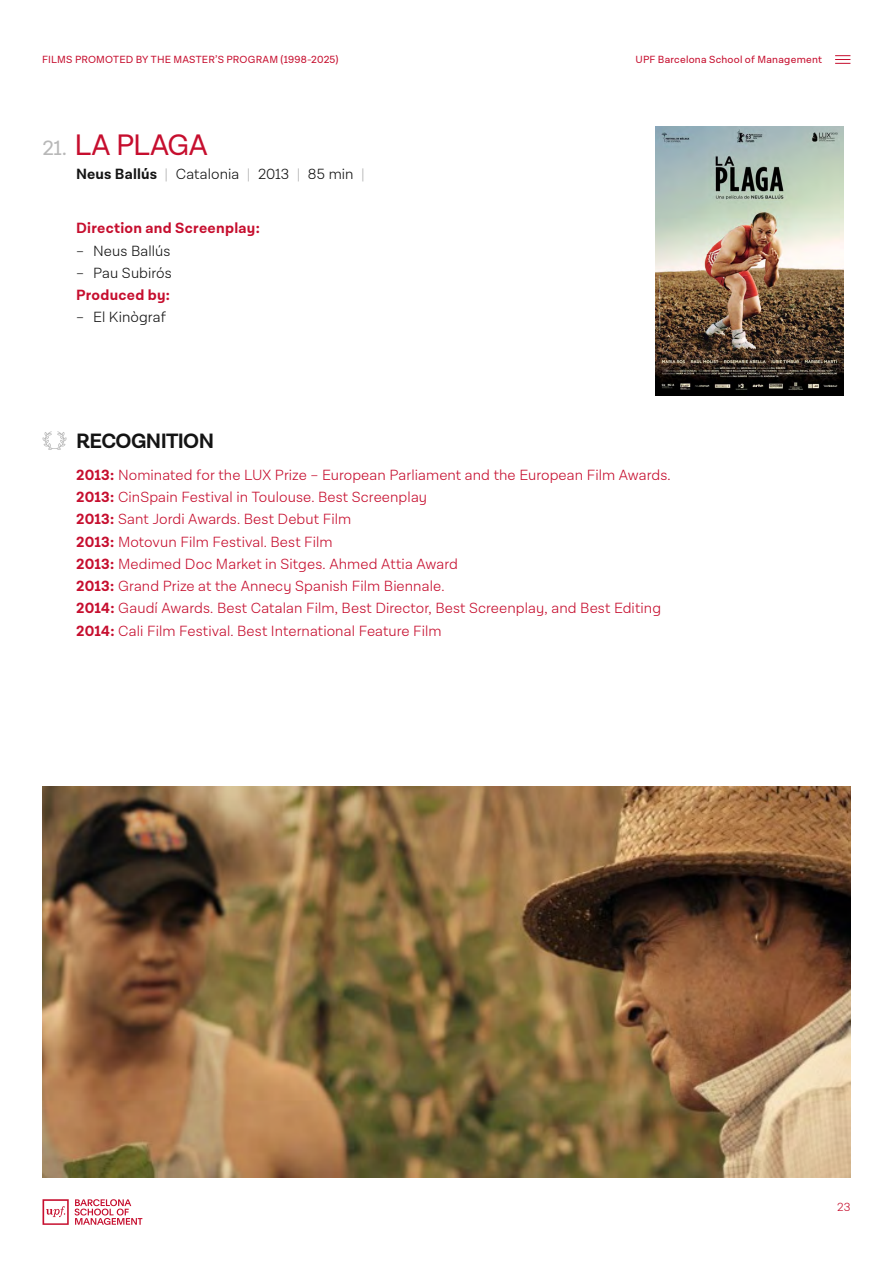
<style>
.page{position:relative;width:893px;height:1263px;background:#fff}
.page>*{position:absolute;margin:0;border:0;box-sizing:border-box;transform-origin:0 0}
.t1{font:30px "Lota Grotesque Alt 1";letter-spacing:-.01em;color:#c60e2e}
.t2{font:700 21px "Lota Grotesque Alt 1";letter-spacing:-.03em;color:#141414}
.t3{font:300 15px/22.2px "Lota Grotesque Alt 1";letter-spacing:.005em;color:#c60e2e}
.t4{font:300 15px "Lota Grotesque Alt 1";letter-spacing:.005em;color:#141414}
.t5{font:700 15px "Lota Grotesque Alt 1";letter-spacing:.02em;color:#c60e2e}
.t6{font:300 12px "Lota Grotesque Alt 1";color:#c60e2e}
.t7{font:10.5px "Lota Grotesque Alt 1";letter-spacing:.02em;color:#c60e2e}
.s1{font-size:21px;color:#b8b8b8}
.s2{font-weight:700}
.s3{color:#b8b8b8}
</style>
<div class="page">
<svg style="left:75px;top:1199px;width:67px;height:26px"></svg>
<svg style="left:43px;top:1199px;width:26px;height:26px"></svg>
<svg style="left:835px;top:55px;width:15px;height:9px"></svg>
<svg style="left:42px;top:431px;width:25px;height:19px"></svg>
<img style="left:655px;top:126px;width:189px;height:269px">
<img style="left:42px;top:787px;width:808px;height:391px">
<p class="t7" style="left:42px;top:54px;width:298px">FILMS PROMOTED BY THE MASTER’S PROGRAM (1998-2025)</p>
<p class="t7" style="left:636px;top:54px;width:188px">UPF Barcelona School of Management</p>
<h1 class="t1" style="left:43px;top:128px;width:167px"><span class="s1">21.</span> LA PLAGA</h1>
<p class="t4" style="left:76px;top:166px;width:290px"><span class="s2">Neus Ballús</span> <span class="s3">|</span> Catalonia <span class="s3">|</span> 2013 <span class="s3">|</span> 85 min <span class="s3">|</span></p>
<p class="t5" style="left:76px;top:220px;width:185px">Direction and Screenplay:</p>
<p class="t4" style="left:76px;top:242px;width:96px">– Neus Ballús</p>
<p class="t4" style="left:76px;top:265px;width:97px">– Pau Subirós</p>
<p class="t5" style="left:76px;top:286px;width:95px">Produced by:</p>
<p class="t4" style="left:76px;top:309px;width:91px">– El Kinògraf</p>
<h2 class="t2" style="left:76px;top:428px;width:139px">RECOGNITION</h2>
<p class="t3" style="left:76px;top:464px;width:596px"><span class="s2">2013:</span> Nominated for the LUX Prize – European Parliament and the European Film Awards.<br><span class="s2">2013:</span> CinSpain Festival in Toulouse. Best Screenplay<br><span class="s2">2013:</span> Sant Jordi Awards. Best Debut Film<br><span class="s2">2013:</span> Motovun Film Festival. Best Film<br><span class="s2">2013:</span> Medimed Doc Market in Sitges. Ahmed Attia Award<br><span class="s2">2013:</span> Grand Prize at the Annecy Spanish Film Biennale.<br><span class="s2">2014:</span> Gaudí Awards. Best Catalan Film, Best Director, Best Screenplay, and Best Editing <span class="s2">2014:</span> Cali Film Festival. Best International Feature Film</p>
<p class="t6" style="left:837px;top:1200px;width:15px">23</p>
</div>
